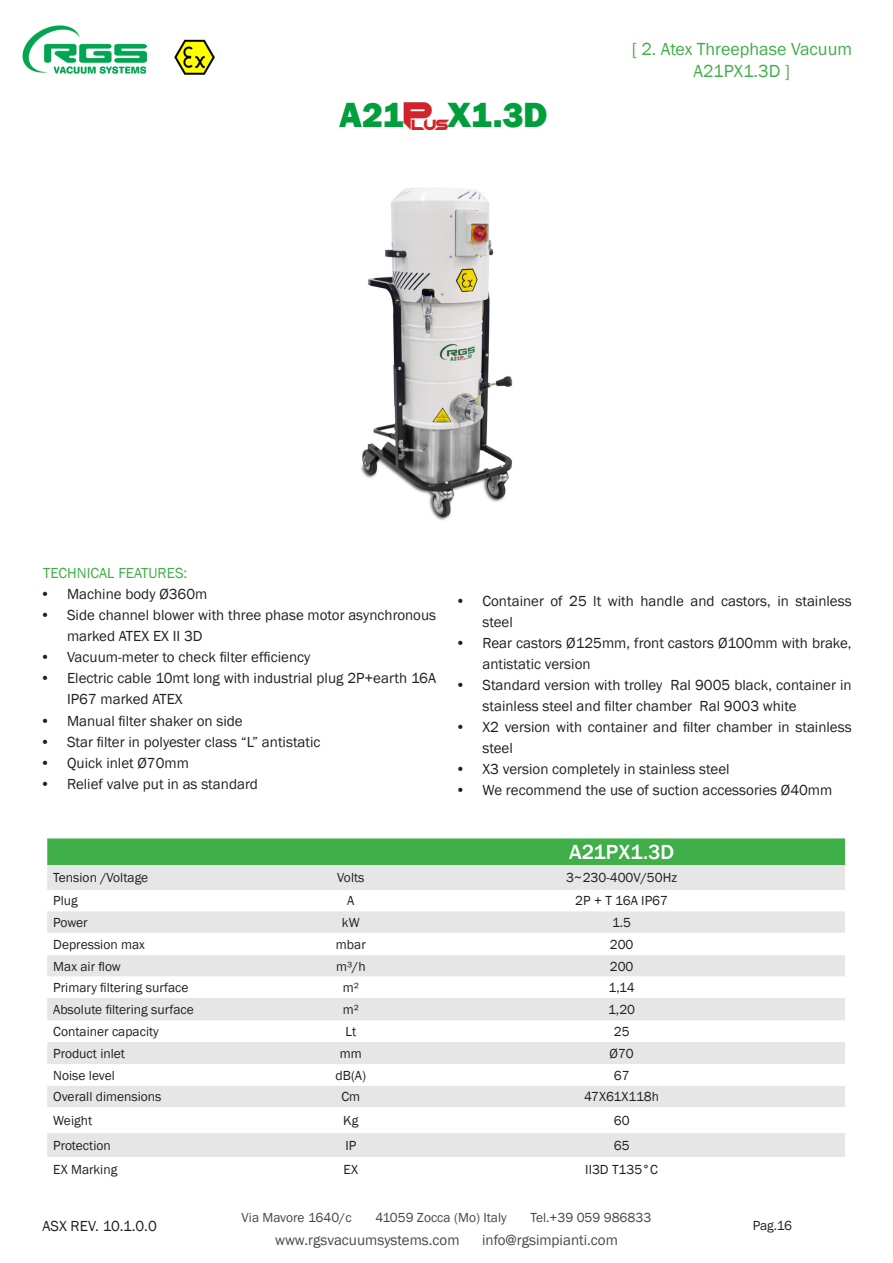
<style>
.page{position:relative;width:893px;height:1263px;background:#fff}
.page>*{position:absolute;margin:0;border:0;box-sizing:border-box;transform-origin:0 0}
.t1{font:800 36px "Franklin Gothic";letter-spacing:-.01em;color:#009f3b}
.t2{font:500 21px "Franklin Gothic";color:#fff}
.t3{font:18px/21.6px "Franklin Gothic";color:#40ae49;text-align:center}
.t4{font:15px/21px "Franklin Gothic";color:#231f20}
.t5{font:15px "Franklin Gothic";color:#464748}
.t6{font:15px "Franklin Gothic";color:#40ae49}
.t7{font:15px "Chopsic";color:#d1232a}
.t8{font:13.5px "Franklin Gothic";color:#231f20}
.t9{font:13.5px "Franklin Gothic";color:#464748}
.s1{font-family:"Chopsic";font-weight:400;color:#d1232a}
</style>
<div class="page">
<img style="left:22px;top:25px;width:125px;height:49px">
<img style="left:174px;top:39px;width:41px;height:36px">
<div style="left:47px;top:838px;width:798px;height:27px;background:#40ae49"></div>
<svg style="left:47px;top:865px;width:798px;height:68px;fill:#e6e6e6"></svg>
<svg style="left:47px;top:955px;width:798px;height:202px;fill:#e6e6e6"></svg>
<img style="left:361px;top:188px;width:152px;height:332px">
<p class="t1" style="left:339px;top:92px;width:210px">A21<span class="s1">P</span> X1.3D</p>
<p class="t7" style="left:412px;top:118px;width:38px">LUS</p>
<p class="t3" style="left:632px;top:39px;width:222px">[ 2. Atex Threephase Vacuum<br>A21PX1.3D ]</p>
<p class="t6" style="left:43px;top:564px;width:146px">TECHNICAL FEATURES:</p>
<p class="t4" style="left:40px;top:584px;width:169px">• Machine body Ø360m</p>
<p class="t4" style="left:67px;top:605px;width:371px;text-indent:-27px">• Side channel blower with three phase motor asynchronous marked ATEX EX II 3D</p>
<p class="t4" style="left:40px;top:647px;width:272px">• Vacuum-meter to check filter efficiency</p>
<p class="t4" style="left:67px;top:668px;width:370px;text-indent:-27px">• Electric cable 10mt long with industrial plug 2P+earth 16A<br>IP67 marked ATEX</p>
<p class="t4" style="left:40px;top:710px;width:204px">• Manual filter shaker on side</p>
<p class="t4" style="left:40px;top:731px;width:282px">• Star filter in polyester class “L” antistatic</p>
<p class="t4" style="left:40px;top:752px;width:150px">• Quick inlet Ø70mm</p>
<p class="t4" style="left:40px;top:773px;width:219px">• Relief valve put in as standard</p>
<p class="t4" style="left:482px;top:591px;width:371px;text-indent:-27px">• Container of 25 lt with handle and castors, in stainless steel</p>
<p class="t4" style="left:482px;top:633px;width:371px;text-indent:-27px">• Rear castors Ø125mm, front castors Ø100mm with brake, antistatic version</p>
<p class="t4" style="left:482px;top:675px;width:371px;text-indent:-27px">• Standard version with trolley Ral 9005 black, container in stainless steel and filter chamber Ral 9003 white</p>
<p class="t4" style="left:482px;top:717px;width:371px;text-indent:-27px">• X2 version with container and filter chamber in stainless steel</p>
<p class="t4" style="left:455px;top:759px;width:276px">• X3 version completely in stainless steel</p>
<p class="t4" style="left:455px;top:780px;width:378px">• We recommend the use of suction accessories Ø40mm</p>
<p class="t2" style="left:569px;top:839px;width:107px">A21PX1.3D</p>
<p class="t8" style="left:53px;top:869px;width:97px">Tension /Voltage</p>
<p class="t8" style="left:337px;top:869px;width:29px">Volts</p>
<p class="t8" style="left:566px;top:869px;width:112px">3~ 230-400V/50Hz</p>
<p class="t8" style="left:53px;top:892px;width:26px">Plug</p>
<p class="t8" style="left:347px;top:892px;width:9px">A</p>
<p class="t8" style="left:575px;top:892px;width:94px">2P + T 16A IP67</p>
<p class="t8" style="left:53px;top:914px;width:36px">Power</p>
<p class="t8" style="left:342px;top:914px;width:19px">kW</p>
<p class="t8" style="left:612px;top:914px;width:21px">1.5</p>
<p class="t8" style="left:53px;top:936px;width:93px">Depression max</p>
<p class="t8" style="left:336px;top:936px;width:31px">mbar</p>
<p class="t8" style="left:610px;top:936px;width:25px">200</p>
<p class="t8" style="left:53px;top:958px;width:69px">Max air flow</p>
<p class="t8" style="left:336px;top:958px;width:31px">m³/h</p>
<p class="t8" style="left:610px;top:958px;width:25px">200</p>
<p class="t8" style="left:53px;top:979px;width:137px">Primary filtering surface</p>
<p class="t8" style="left:343px;top:979px;width:18px">m²</p>
<p class="t8" style="left:609px;top:979px;width:28px">1,14</p>
<p class="t8" style="left:53px;top:1001px;width:142px">Absolute filtering surface</p>
<p class="t8" style="left:343px;top:1001px;width:18px">m²</p>
<p class="t8" style="left:608px;top:1001px;width:29px">1,20</p>
<p class="t8" style="left:53px;top:1023px;width:107px">Container capacity</p>
<p class="t8" style="left:345px;top:1023px;width:12px">Lt</p>
<p class="t8" style="left:614px;top:1023px;width:17px">25</p>
<p class="t8" style="left:53px;top:1045px;width:73px">Product inlet</p>
<p class="t8" style="left:340px;top:1045px;width:23px">mm</p>
<p class="t8" style="left:609px;top:1045px;width:26px">Ø70</p>
<p class="t8" style="left:53px;top:1067px;width:63px">Noise level</p>
<p class="t8" style="left:336px;top:1067px;width:32px">dB(A)</p>
<p class="t8" style="left:614px;top:1067px;width:17px">67</p>
<p class="t8" style="left:53px;top:1088px;width:110px">Overall dimensions</p>
<p class="t8" style="left:341px;top:1088px;width:20px">Cm</p>
<p class="t8" style="left:584px;top:1088px;width:77px">47X61X118h</p>
<p class="t8" style="left:53px;top:1112px;width:40px">Weight</p>
<p class="t8" style="left:343px;top:1112px;width:17px">Kg</p>
<p class="t8" style="left:614px;top:1112px;width:17px">60</p>
<p class="t8" style="left:53px;top:1137px;width:59px">Protection</p>
<p class="t8" style="left:345px;top:1137px;width:12px">IP</p>
<p class="t8" style="left:614px;top:1137px;width:17px">65</p>
<p class="t8" style="left:53px;top:1161px;width:66px">EX Marking</p>
<p class="t8" style="left:344px;top:1161px;width:16px">EX</p>
<p class="t8" style="left:585px;top:1161px;width:74px">II3D T135°C</p>
<p class="t9" style="left:242px;top:1209px;width:112px">Via Mavore 1640/c</p>
<p class="t9" style="left:375px;top:1209px;width:133px">41059 Zocca (Mo) Italy</p>
<p class="t9" style="left:530px;top:1209px;width:122px">Tel.+39 059 986833</p>
<p class="t5" style="left:275px;top:1231px;width:186px">www.rgsvacuumsystems.com</p>
<p class="t5" style="left:482px;top:1231px;width:137px">info@rgsimpianti.com</p>
<p class="t4" style="left:43px;top:1216px;width:116px">ASX REV. 10.1.0.0</p>
<p class="t8" style="left:753px;top:1217px;width:41px">Pag.16</p>
</div>
